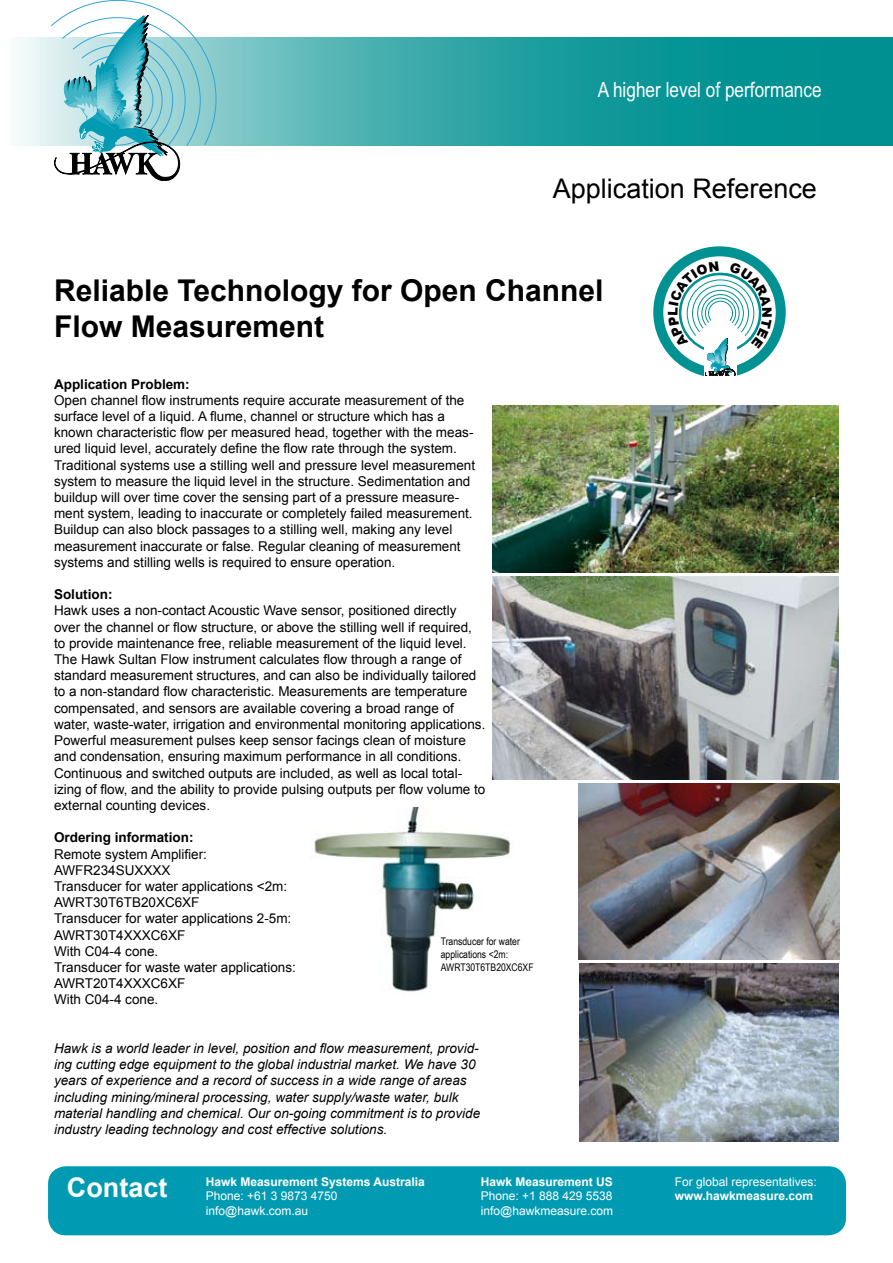
<style>
.page{position:relative;width:893px;height:1263px;background:#fff}
.page>*{position:absolute;margin:0;border:0;box-sizing:border-box;transform-origin:0 0}
.t1{font:700 30px/36px "Arial";color:#000}
.t2{font:27px "Arial";color:#000}
.t3{font:700 27px "Arial";color:#fff}
.t4{font:21px "Arial Narrow";color:#fff}
.t5{font:13.5px/16.2px "Arial";color:#000}
.t6{font:italic 13.5px/16.2px "Arial";color:#000}
.t7{font:700 13.5px "Arial";color:#000}
.t8{font:12px/14.4px "Arial";color:#fff}
.t9{font:700 12px "Arial";color:#fff}
.t10{font:10.5px/12.6px "Arial Narrow";color:#000}
</style>
<div class="page">
<svg style="left:19px;top:38px;width:874px;height:108px;background:#30a5a6"></svg>
<svg style="left:50px;top:0;width:167px;height:181px"></svg>
<div style="left:48px;top:1166px;width:798px;height:69px;background:#009bb3;border-radius:18px"></div>
<img style="left:492px;top:406px;width:347px;height:166px">
<img style="left:492px;top:577px;width:347px;height:203px">
<img style="left:578px;top:783px;width:261px;height:177px">
<img style="left:311px;top:808px;width:200px;height:184px">
<img style="left:579px;top:964px;width:260px;height:177px">
<svg style="left:653px;top:246px;width:133px;height:130px"></svg>
<h3 class="t4" style="left:598px;top:74px;width:225px">A higher level of performance</h3>
<h2 class="t2" style="left:553px;top:171px;width:266px">Application Reference</h2>
<h1 class="t1" style="left:54px;top:273px;width:551px">Reliable Technology for Open Channel<br>Flow Measurement</h1>
<p class="t7" style="left:54px;top:375px;width:137px">Application Problem:</p>
<p class="t5" style="left:54px;top:392px;width:423px">Open channel flow instruments require accurate measurement of the surface level of a liquid. A flume, channel or structure which has a known characteristic flow per measured head, together with the meas&shy;ured liquid level, accurately define the flow rate through the system.<br>Traditional systems use a stilling well and pressure level measurement system to measure the liquid level in the structure. Sedimentation and buildup will over time cover the sensing part of a pressure measure&shy;ment system, leading to inaccurate or completely failed measurement.<br>Buildup can also block passages to a stilling well, making any level measurement inaccurate or false. Regular cleaning of measurement systems and stilling wells is required to ensure operation.</p>
<p class="t7" style="left:54px;top:586px;width:60px">Solution:</p>
<p class="t5" style="left:54px;top:603px;width:433px">Hawk uses a non-contact Acoustic Wave sensor, positioned directly over the channel or flow structure, or above the stilling well if required, to provide maintenance free, reliable measurement of the liquid level.<br>The Hawk Sultan Flow instrument calculates flow through a range of standard measurement structures, and can also be individually tailored to a non-standard flow characteristic. Measurements are temperature compensated, and sensors are available covering a broad range of water, waste-water, irrigation and environmental monitoring applications.<br>Powerful measurement pulses keep sensor facings clean of moisture and condensation, ensuring maximum performance in all conditions.<br>Continuous and switched outputs are included, as well as local total&shy;izing of flow, and the ability to provide pulsing outputs per flow volume to external counting devices.</p>
<p class="t7" style="left:54px;top:829px;width:141px">Ordering information:</p>
<p class="t5" style="left:54px;top:846px;width:243px">Remote system Amplifier:<br>AWFR234SUXXXX<br>Transducer for water applications &lt;2m:<br>AWRT30T6TB20XC6XF<br>Transducer for water applications 2-5m:<br>AWRT30T4XXXC6XF<br>With C04-4 cone.<br>Transducer for waste water applications:<br>AWRT20T4XXXC6XF<br>With C04-4 cone.</p>
<p class="t6" style="left:54px;top:1040px;width:428px">Hawk is a world leader in level, position and flow measurement, provid&shy;ing cutting edge equipment to the global industrial market. We have 30 years of experience and a record of success in a wide range of areas including mining/mineral processing, water supply/waste water, bulk material handling and chemical. Our on-going commitment is to provide industry leading technology and cost effective solutions.</p>
<p class="t10" style="left:441px;top:935px;width:94px">Transducer for water applications &lt;2m:<br>AWRT30T6TB20XC6XF</p>
<h2 class="t3" style="left:67px;top:1169px;width:102px">Contact</h2>
<p class="t9" style="left:206px;top:1174px;width:220px">Hawk Measurement Systems Australia</p>
<p class="t8" style="left:206px;top:1189px;width:133px">Phone: +61 3 9873 4750 info@hawk.com.au</p>
<p class="t9" style="left:481px;top:1174px;width:134px">Hawk Measurement US</p>
<p class="t8" style="left:481px;top:1189px;width:134px">Phone: +1 888 429 5538 info@hawkmeasure.com</p>
<p class="t8" style="left:675px;top:1175px;width:144px">For global representatives:</p>
<p class="t9" style="left:675px;top:1188px;width:140px">www.hawkmeasure.com</p>
</div>
